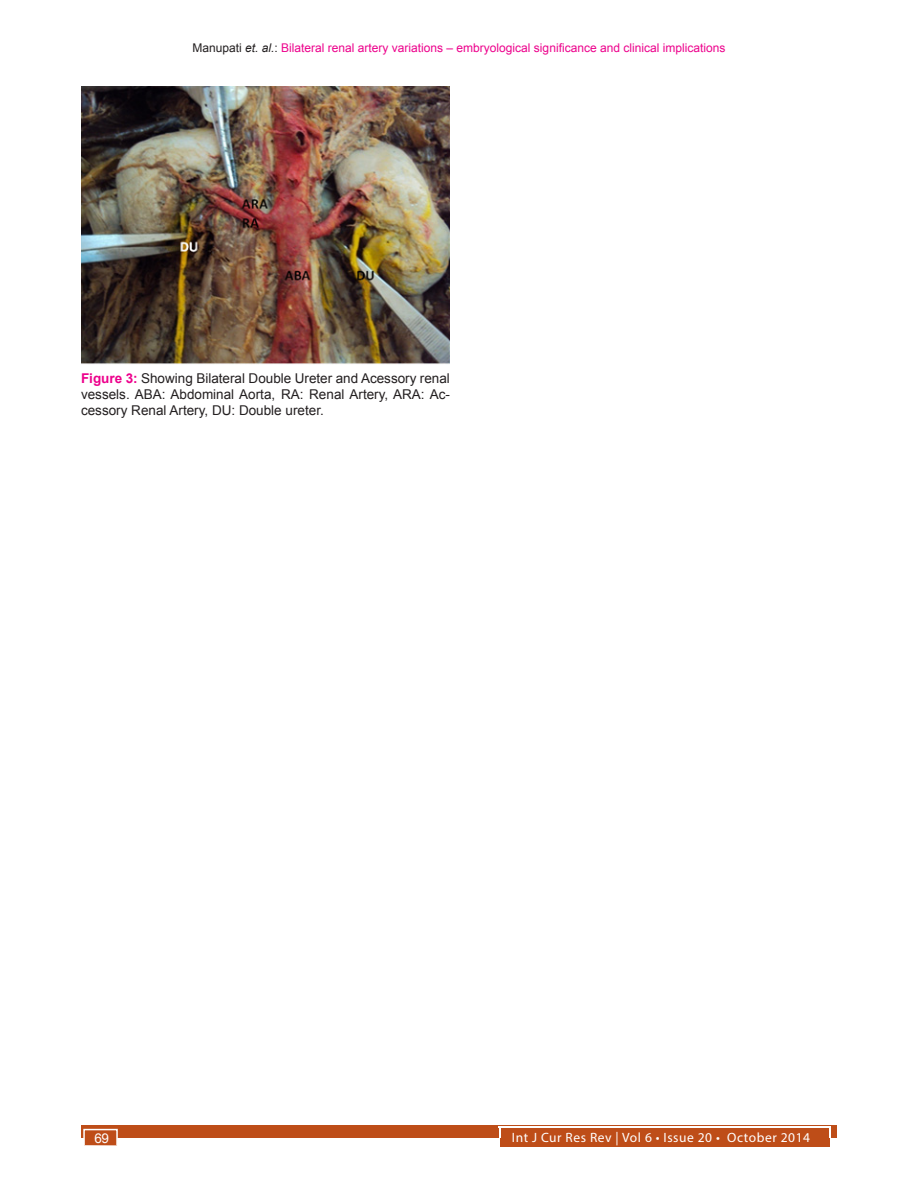
<style>
.page{position:relative;width:918px;height:1188px;background:#fff}
.page>*{position:absolute;margin:0;border:0;box-sizing:border-box;transform-origin:0 0}
.Figure_caption{font:13.5px/16.2px "Arial";color:#231f20;text-align:justify}
.t1{font:13.5px "Myriad Pro";letter-spacing:.04em;color:#fff}
.t2{font:13.5px "Arial";color:#fff}
.t3{font:12px "Arial";color:#ed028c}
.s1{color:#231f20}
.s2{font-style:italic;color:#231f20}
.s3{font-weight:700;color:#ed028c}
</style>
<div class="page">
<div style="left:81px;top:1125px;width:756px;height:13px;background:#be4d18"></div>
<div style="left:500px;top:1128px;width:329px;height:19px;background:#be4d18"></div>
<hr style="left:499px;top:1127px;width:331px;height:1px;background:#fff">
<svg style="left:829px;top:1127px;width:2px;height:11px"></svg>
<div style="left:83px;top:1129px;width:35px;height:17px;background:#be4d18;border:2px solid #fff"></div>
<img style="left:81px;top:86px;width:369px;height:279px">
<p class="t3" style="left:193px;top:40px;width:534px"><span class="s1">Manupati</span> <span class="s2">et. al.</span><span class="s1">:</span> Bilateral renal artery variations – embryological significance and clinical implications</p>
<p class="Figure_caption" style="left:81px;top:370px;width:370px"><span class="s3">Figure 3:</span> Showing Bilateral Double Ureter and Acessory renal vessels. ABA: Abdominal Aorta, RA: Renal Artery, ARA: Ac&shy;cessory Renal Artery, DU: Double ureter.</p>
<p class="t2" style="left:94px;top:1130px;width:16px">69</p>
<p class="t1" style="left:512px;top:1129px;width:300px">Int J Cur Res Rev | Vol 6 • Issue 20 • October 2014</p>
</div>
